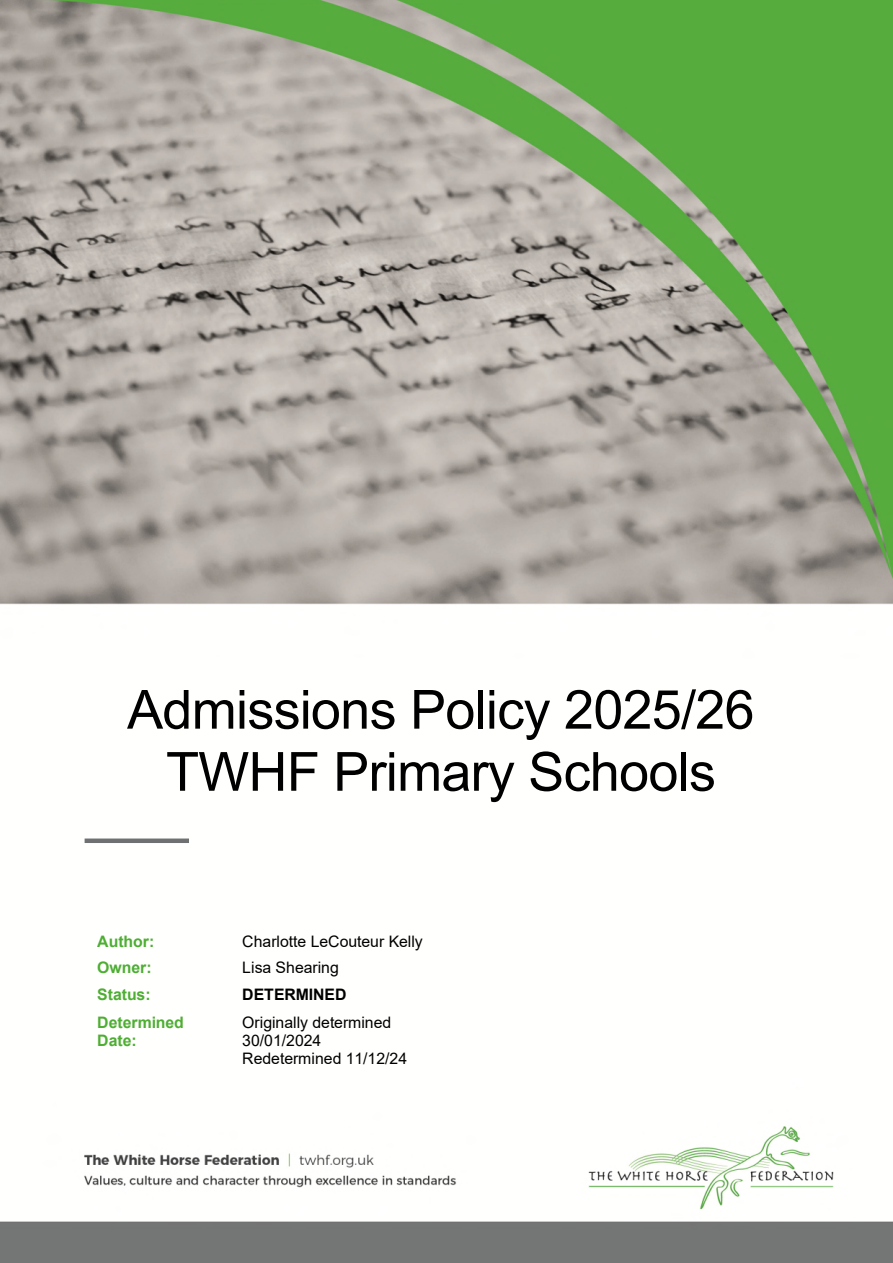
<style>
.page{position:relative;width:893px;height:1263px;background:#fff}
.page>*{position:absolute;margin:0;border:0;box-sizing:border-box;transform-origin:0 0}
.t1{font:54px/62.1px "Arial";letter-spacing:-.015em;color:#000;text-align:center}
.t2{font:15.9px/18.1px "Arial";color:#000}
.t3{font:700 15.9px/18.1px "Arial";color:#4eae33}
.t4{font:700 15.9px "Arial";letter-spacing:-.005em;color:#000}
</style>
<div class="page">
<img style="left:0;top:0;width:892px;height:1263px">
<hr style="left:85px;top:839px;width:104px;height:4px;background:#6e7072">
<p class="t1" style="left:127px;top:679px;width:629px">Admissions Policy 2025/26<br>TWHF Primary Schools</p>
<p class="t3" style="left:97px;top:932px;width:59px">Author:</p>
<p class="t2" style="left:242px;top:932px;width:182px">Charlotte LeCouteur Kelly</p>
<p class="t3" style="left:97px;top:958px;width:56px">Owner:</p>
<p class="t2" style="left:242px;top:958px;width:98px">Lisa Shearing</p>
<p class="t3" style="left:97px;top:986px;width:55px">Status:</p>
<p class="t4" style="left:242px;top:986px;width:106px">DETERMINED</p>
<p class="t3" style="left:97px;top:1013px;width:88px">Determined<br>Date:</p>
<p class="t2" style="left:242px;top:1013px;width:151px">Originally determined<br>30/01/2024</p>
<p class="t2" style="left:242px;top:1050px;width:166px">Redetermined 11/12/24</p>
</div>
